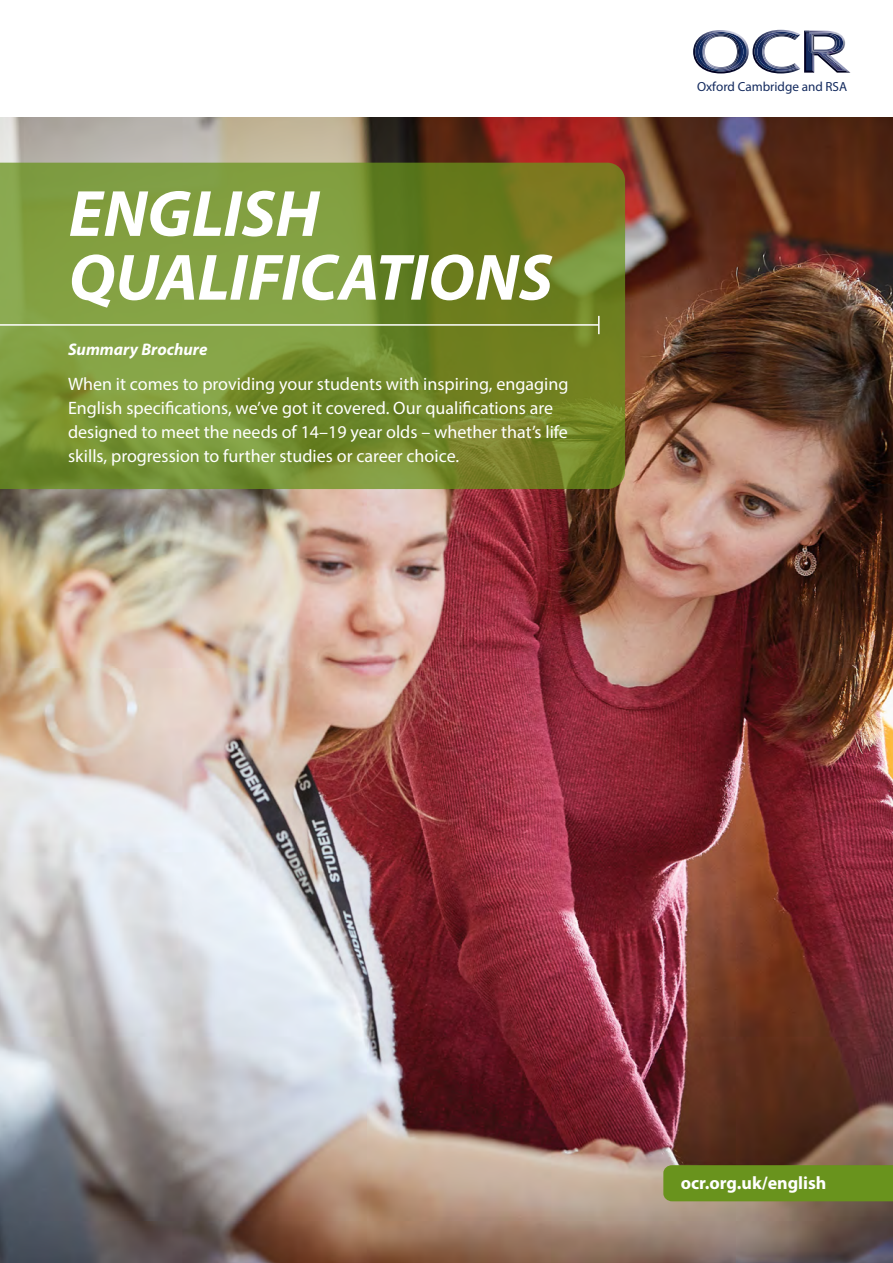
<style>
.page{position:relative;width:893px;height:1263px;background:#fff}
.page>*{position:absolute;margin:0;border:0;box-sizing:border-box;transform-origin:0 0}
.Cover_Header{font:italic 700 66px "Myriad Pro";color:#fff}
.Cover_Intro_Sentence{font:18px/24px "Myriad Pro";color:#fff}
.Cover_URL{font:700 18px "Myriad Pro";color:#fff}
.Summary_Brochure{font:italic 700 16.8px "Myriad Pro";color:#fff}
.t1{font:13.2px "Myriad Pro";color:#132a5e}
</style>
<div class="page">
<img style="left:0;top:117px;width:893px;height:1146px">
<svg style="left:0;top:163px;width:625px;height:326px;background:#789033"></svg>
<hr style="left:0;top:324px;width:599px;height:2px;background:#fff">
<svg style="left:598px;top:316px;width:2px;height:18px"></svg>
<div style="left:663px;top:1165px;width:230px;height:36px;background:#69931d"></div>
<img style="left:843px;top:37px;width:2px;height:12px">
<img style="left:841px;top:68px;width:9px;height:5px">
<img style="left:841px;top:35px;width:2px;height:17px">
<img style="left:841px;top:64px;width:4px;height:7px">
<svg style="left:693px;top:30px;width:148px;height:43px"></svg>
<p class="Cover_Header" style="left:69px;top:171px;width:252px">ENGLISH</p>
<p class="Cover_Header" style="left:69px;top:234px;width:485px">QUALIFICATIONS</p>
<p class="Summary_Brochure" style="left:68px;top:338px;width:141px">Summary Brochure</p>
<p class="Cover_Intro_Sentence" style="left:68px;top:372px;width:502px">When it comes to providing your students with inspiring, engaging English specifications, we’ve got it covered. Our qualifications are designed to meet the needs of 14–19 year olds – whether that’s life skills, progression to further studies or career choice.</p>
<p class="t1" style="left:697px;top:79px;width:152px">Oxford Cambridge and RSA</p>
<p class="Cover_URL" style="left:681px;top:1171px;width:147px">ocr.org.uk/english</p>
</div>
